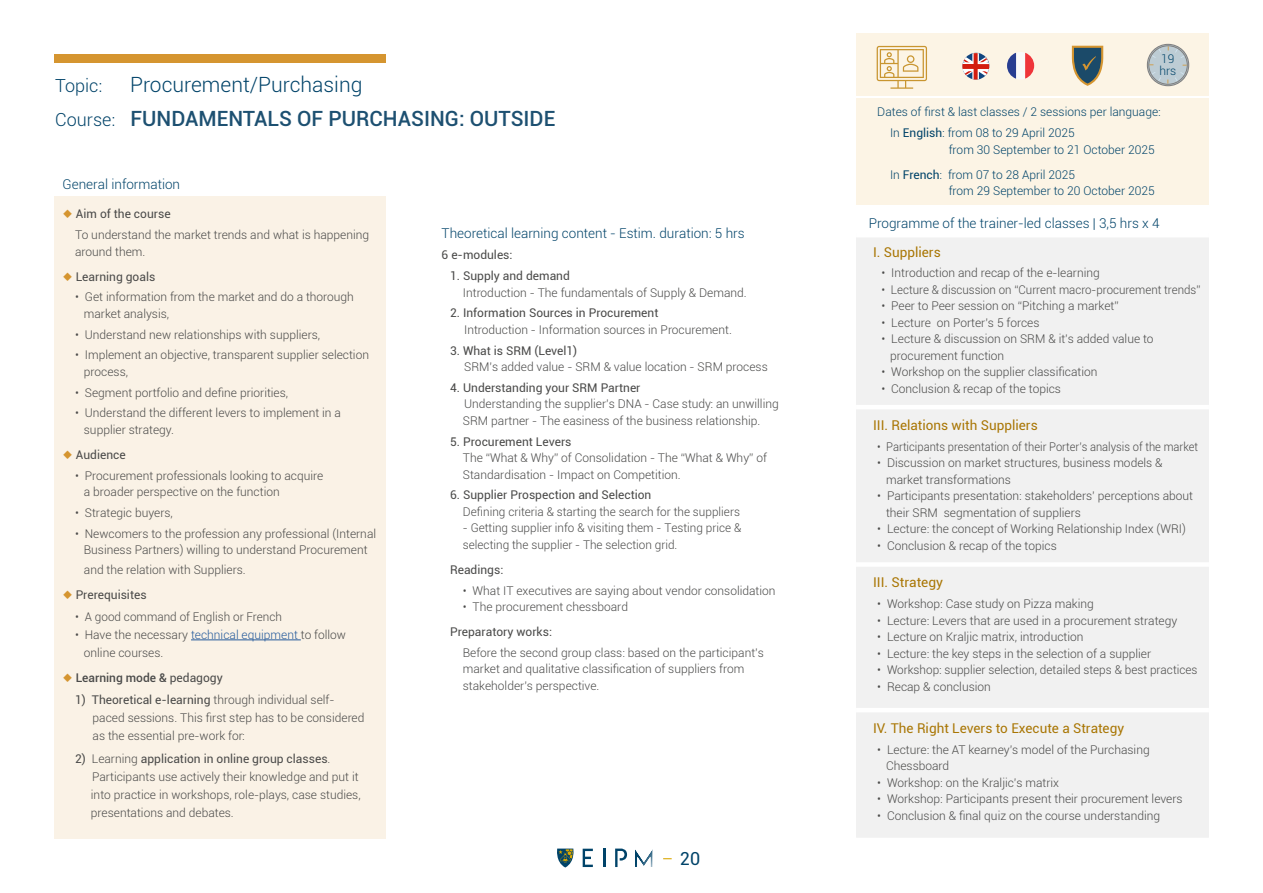
<style>
.page{position:relative;width:1263px;height:893px;background:#fff}
.page>*{position:absolute;margin:0;border:0;box-sizing:border-box;transform-origin:0 0}
.t1{font:500 21px/33.8px "Roboto";color:#1d5071}
.t2{font:300 18px "Roboto";color:#004369}
.t3{font:18px "Roboto";color:#004369}
.t4{font:300 13.5px "Roboto";color:#004369}
.t5{font:13.5px "Roboto";color:#a97604}
.t6{font:300 12px/16.5px "Roboto";color:#4a4a49}
.t7{font:12px "Roboto";color:#4a4a49}
.t8{font:300 12px/20.7px "Roboto";color:#004369}
.t9{font:300 12px "Roboto";color:#4a4a49;scale:.93 1}
.t10{font:300 12px "Roboto";color:#4a4a49;scale:.96 1}
.t11{font:500 12px "Roboto";color:#4a4a49}
.s1{font-weight:300;color:#004369}
.s2{font-weight:300;font-size:18px;color:#004369}
.s3{color:#d59530}
.s4{font-weight:400}
.s5{color:#265b9b}
</style>
<div class="page">
<svg style="left:603px;top:849px;width:2px;height:18px"></svg>
<svg style="left:583px;top:849px;width:10px;height:18px"></svg>
<svg style="left:615px;top:849px;width:12px;height:18px"></svg>
<svg style="left:635px;top:849px;width:18px;height:18px"></svg>
<svg style="left:557px;top:849px;width:17px;height:18px"></svg>
<div style="left:54px;top:197px;width:332px;height:642px;background:#faf2e6"></div>
<hr style="left:191px;top:640px;width:110px;height:1px;background:#265b9b">
<div style="left:856px;top:98px;width:353px;height:106px;background:#fcf4e5"></div>
<div style="left:54px;top:54px;width:332px;height:9px;background:#d59530"></div>
<div style="left:856px;top:238px;width:353px;height:600px;background:#f1f1f1"></div>
<hr style="left:856px;top:405px;width:353px;height:4px;background:#fff">
<div style="left:856px;top:562px;width:353px;height:5px;background:#fff"></div>
<hr style="left:856px;top:708px;width:353px;height:4px;background:#fff">
<div style="left:856px;top:34px;width:353px;height:62px;background:#fcf4e5"></div>
<svg style="left:877px;top:46px;width:50px;height:43px"></svg>
<svg style="left:1146px;top:44px;width:44px;height:42px"></svg>
<svg style="left:962px;top:53px;width:27px;height:27px"></svg>
<svg style="left:1007px;top:52px;width:27px;height:27px"></svg>
<svg style="left:1072px;top:46px;width:31px;height:40px"></svg>
<h1 class="t1" style="left:55px;top:70px;width:502px;text-indent:75px"><span class="s1">Procurement/Purchasing<br></span><span class="s2">Course:</span> FUNDAMENTALS OF PURCHASING: OUTSIDE</h1>
<h2 class="t2" style="left:55px;top:78px;width:49px">Topic:</h2>
<p class="t4" style="left:63px;top:178px;width:119px">General information</p>
<p class="t6" style="left:75px;top:205px;width:296px;line-height:20.7px;text-indent:-13px"><span class="s3">◆</span> <span class="s4">Aim of the course<br></span>To understand the market trends and what is happening</p>
<p class="t6" style="left:75px;top:244px;width:72px">around them.</p>
<p class="t7" style="left:62px;top:271px;width:94px"><span class="s3">◆</span> Learning goals</p>
<p class="t6" style="left:84px;top:290px;width:272px;text-indent:-9px">• Get information from the market and do a thorough market analysis,</p>
<p class="t6" style="left:75px;top:327px;width:247px">• Understand new relationships with suppliers,</p>
<p class="t6" style="left:84px;top:348px;width:287px;text-indent:-9px">• Implement an objective, transparent supplier selection process,</p>
<p class="t6" style="left:75px;top:384px;width:215px">• Segment portfolio and define priorities,</p>
<p class="t6" style="left:84px;top:406px;width:259px;text-indent:-9px">• Understand the different levers to implement in a supplier strategy.</p>
<p class="t7" style="left:62px;top:449px;width:65px"><span class="s3">◆</span> Audience</p>
<p class="t6" style="left:84px;top:468px;width:241px;text-indent:-9px">• Procurement professionals looking to acquire a broader perspective on the function</p>
<p class="t6" style="left:75px;top:505px;width:99px">• Strategic buyers,</p>
<p class="t6" style="left:75px;top:526px;width:303px;text-align:center">• Newcomers to the profession any professional (Internal<br>Business Partners) willing to understand Procurement</p>
<p class="t6" style="left:84px;top:562px;width:163px">and the relation with Suppliers.</p>
<p class="t7" style="left:62px;top:589px;width:86px"><span class="s3">◆</span> Prerequisites</p>
<p class="t6" style="left:75px;top:609px;width:208px">• A good command of English or French</p>
<p class="t6" style="left:84px;top:627px;width:264px;line-height:18px;text-indent:-9px">• Have the necessary <span class="s5">technical equipment</span> to follow online courses.</p>
<p class="t11" style="left:62px;top:673px;width:162px"><span class="s3">◆</span> Learning mode &amp; <span class="s4">pedagogy</span></p>
<p class="t6" style="left:93px;top:692px;width:273px;line-height:18px;text-indent:-17px"><span class="s4">1) Theoretical e-learning</span> through individual self&shy;paced sessions. This first step has to be considered as the essential pre-work for:</p>
<p class="t6" style="left:91px;top:750px;width:271px;line-height:18px;text-indent:-16px"><span class="s4">2)</span> Learning <span class="s4">application in online group classes</span>.<br>Participants use actively their knowledge and put it into practice in workshops, role-plays, case studies, presentations and debates.</p>
<p class="t4" style="left:442px;top:227px;width:305px">Theoretical learning content - Estim. duration: 5 hrs</p>
<p class="t7" style="left:442px;top:250px;width:72px">6 e-modules:</p>
<p class="t7" style="left:450px;top:270px;width:121px">1. Supply and demand</p>
<p class="t6" style="left:463px;top:285px;width:285px">Introduction - The fundamentals of Supply &amp; Demand.</p>
<p class="t7" style="left:450px;top:308px;width:210px">2. Information Sources in Procurement</p>
<p class="t6" style="left:464px;top:321px;width:269px">Introduction - Information sources in Procurement.</p>
<p class="t7" style="left:450px;top:345px;width:129px">3. What is SRM (Level1)</p>
<p class="t6" style="left:464px;top:358px;width:305px">SRM’s added value - SRM &amp; value location - SRM process</p>
<p class="t7" style="left:450px;top:382px;width:192px">4. Understanding your SRM Partner</p>
<p class="t6" style="left:463px;top:395px;width:317px">Understanding the supplier’s DNA - Case study: an unwilling<br>SRM partner - The easiness of the business relationship.</p>
<p class="t7" style="left:450px;top:436px;width:123px">5. Procurement Levers</p>
<p class="t6" style="left:463px;top:449px;width:305px">The “What &amp; Why” of Consolidation - The “What &amp; Why” of<br>Standardisation - Impact on Competition.</p>
<p class="t7" style="left:450px;top:490px;width:203px">6. Supplier Prospection and Selection</p>
<p class="t6" style="left:463px;top:503px;width:279px">Defining criteria &amp; starting the search for the suppliers</p>
<p class="t6" style="left:463px;top:521px;width:280px">- Getting supplier info &amp; visiting them - Testing price &amp; selecting the supplier - The selection grid.</p>
<p class="t7" style="left:450px;top:564px;width:55px">Readings:</p>
<p class="t6" style="left:463px;top:583px;width:314px">• What IT executives are saying about vendor consolidation</p>
<p class="t6" style="left:463px;top:599px;width:167px">• The procurement chessboard</p>
<p class="t7" style="left:450px;top:627px;width:103px">Preparatory works:</p>
<p class="t6" style="left:463px;top:644px;width:302px">Before the second group class: based on the participant’s market and qualitative classification of suppliers from stakeholder’s perspective.</p>
<h2 class="t3" style="left:680px;top:851px;width:22px">20</h2>
<p class="t8" style="left:1159px;top:52px;width:18px;line-height:12px">19 hrs</p>
<p class="t8" style="left:890px;top:101px;width:272px;text-indent:-13px">Dates of first &amp; last classes / 2 sessions per language:<br>In <span class="s4">English</span>: from 08 to 29 April 2025</p>
<p class="t8" style="left:890px;top:136px;width:266px;line-height:25px;text-indent:59px">from 30 September to 21 October 2025<br>In <span class="s4">French</span>: from 07 to 28 April 2025</p>
<p class="t8" style="left:949px;top:180px;width:207px">from 29 September to 20 October 2025</p>
<p class="t4" style="left:869px;top:217px;width:292px">Programme of the trainer-led classes | 3,5 hrs x 4</p>
<p class="t5" style="left:873px;top:246px;width:69px">I. Suppliers</p>
<p class="t6" style="left:881px;top:266px;width:220px">• Introduction and recap of the e-learning</p>
<p class="t10" style="left:881px;top:281px;width:334px">• Lecture &amp; discussion on “Current macro-procurement trends”</p>
<p class="t6" style="left:881px;top:299px;width:238px">• Peer to Peer session on “Pitching a market”</p>
<p class="t6" style="left:881px;top:314px;width:160px">• Lecture on Porter’s 5 forces</p>
<p class="t6" style="left:890px;top:330px;width:265px;text-indent:-9px">• Lecture &amp; discussion on SRM &amp; it’s added value to procurement function</p>
<p class="t6" style="left:881px;top:363px;width:217px">• Workshop on the supplier classification</p>
<p class="t6" style="left:881px;top:380px;width:181px">• Conclusion &amp; recap of the topics</p>
<p class="t5" style="left:873px;top:419px;width:166px">III. Relations with Suppliers</p>
<p class="t9" style="left:877px;top:438px;width:346px">• Participants presentation of their Porter’s analysis of the market</p>
<p class="t6" style="left:886px;top:456px;width:278px;text-indent:-9px">• Discussion on market structures, business models &amp; market transformations</p>
<p class="t6" style="left:886px;top:487px;width:309px;text-indent:-9px">• Participants presentation: stakeholders’ perceptions about their SRM segmentation of suppliers</p>
<p class="t6" style="left:877px;top:520px;width:310px">• Lecture: the concept of Working Relationship Index (WRI)</p>
<p class="t6" style="left:877px;top:537px;width:181px">• Conclusion &amp; recap of the topics</p>
<p class="t5" style="left:873px;top:577px;width:72px">III. Strategy</p>
<p class="t6" style="left:877px;top:596px;width:218px">• Workshop: Case study on Pizza making</p>
<p class="t6" style="left:877px;top:613px;width:301px">• Lecture: Levers that are used in a procurement strategy</p>
<p class="t6" style="left:877px;top:629px;width:208px">• Lecture on Kraljic matrix, introduction</p>
<p class="t6" style="left:877px;top:646px;width:275px">• Lecture: the key steps in the selection of a supplier</p>
<p class="t6" style="left:877px;top:662px;width:322px">• Workshop: supplier selection, detailed steps &amp; best practices</p>
<p class="t6" style="left:877px;top:678px;width:115px">• Recap &amp; conclusion</p>
<p class="t5" style="left:873px;top:722px;width:253px">IV. The Right Levers to Execute a Strategy</p>
<p class="t6" style="left:886px;top:741px;width:265px;text-indent:-9px">• Lecture: the AT kearney’s model of the Purchasing<br>Chessboard</p>
<p class="t6" style="left:877px;top:774px;width:183px">• Workshop: on the Kraljic’s matrix</p>
<p class="t6" style="left:877px;top:792px;width:307px">• Workshop: Participants present their procurement levers</p>
<p class="t6" style="left:877px;top:807px;width:284px">• Conclusion &amp; final quiz on the course understanding</p>
</div>
